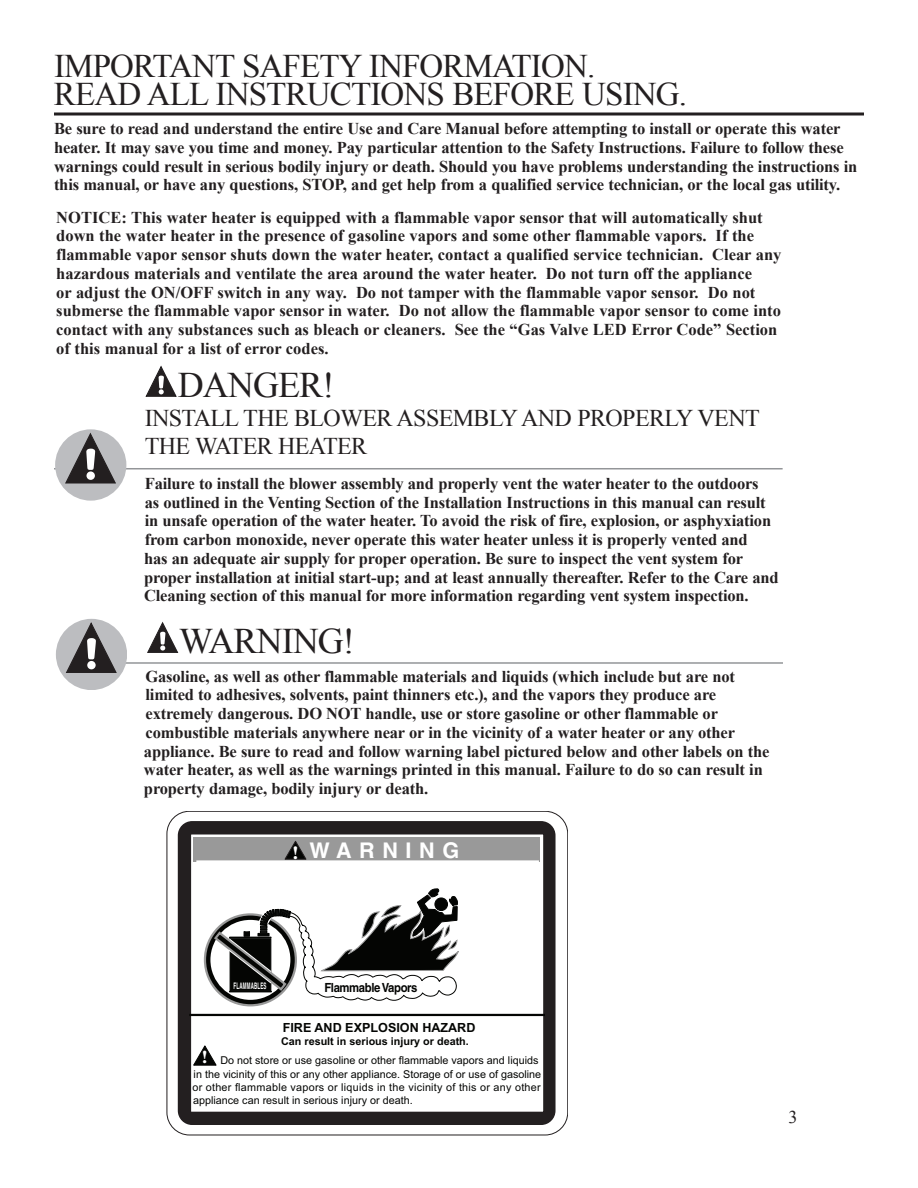
<style>
.page{position:relative;width:918px;height:1188px;background:#fff}
.page>*{position:absolute;margin:0;border:0;box-sizing:border-box;transform-origin:0 0}
.t1{font:36px "Times New Roman";letter-spacing:-.025em;color:#231f20}
.t2{font:33px/28.5px "Times New Roman";letter-spacing:-.025em;color:#231f20}
.t3{font:24px "Times New Roman";color:#231f20}
.t4{font:700 21.6px "Helvetica";letter-spacing:.35em;color:#fff}
.t5{font:18px "Times New Roman";color:#231f20}
.t6{font:700 18px "Georgia";color:#fff}
.t7{font:700 17.55px "Georgia";color:#fff}
.t8{font:700 16.5px/18.8px "Times New Roman";letter-spacing:-.01em;color:#231f20}
.t9{font:700 12.6px "Arial";color:#040503}
.t10{font:700 12.6px "Helvetica";letter-spacing:-.035em;color:#040503;scale:.9 1}
.t11{font:10.8px/14px "Arial";color:#040503}
.t12{font:700 10.8px "Arial";color:#040503}
.t13{font:700 9px "Helvetica";letter-spacing:.04em;color:#fff;scale:.5 1}
</style>
<div class="page">
<svg style="left:54px;top:112px;width:810px;height:4px;background:#595657"></svg>
<svg style="left:146px;top:366px;width:31px;height:31px"></svg>
<hr style="left:54px;top:468px;width:729px;height:1px;background:#939598">
<div style="left:55px;top:429px;width:71px;height:71px;background:#bcbdc0;border-radius:50%"></div>
<svg style="left:65px;top:432px;width:52px;height:52px"></svg>
<svg style="left:147px;top:622px;width:31px;height:31px"></svg>
<hr style="left:65px;top:662px;width:718px;height:2px;background:#939598">
<div style="left:56px;top:619px;width:71px;height:71px;background:#bcbdc0;border-radius:50%"></div>
<svg style="left:65px;top:621px;width:52px;height:52px"></svg>
<svg style="left:177px;top:821px;width:379px;height:304px"></svg>
<svg style="left:192px;top:1044px;width:26px;height:23px"></svg>
<div style="left:194px;top:837px;width:346px;height:24px;background:#999"></div>
<svg style="left:284px;top:840px;width:23px;height:20px"></svg>
<hr style="left:189px;top:1014px;width:356px;height:2px;background:#040503">
<hr style="left:196px;top:860px;width:343px;height:3px;background:#fff">
<svg style="left:205px;top:914px;width:91px;height:91px"></svg>
<svg style="left:212px;top:887px;width:250px;height:114px"></svg>
<div style="left:167px;top:811px;width:401px;height:324px;border:1px solid #231f20;border-radius:23px"></div>
<h2 class="t2" style="left:54px;top:51px;width:630px">IMPORTANT SAFETY INFORMATION.<br>READ ALL INSTRUCTIONS BEFORE USING.</h2>
<p class="t8" style="left:54px;top:119px;width:805px">Be sure to read and understand the entire Use and Care Manual before attempting to install or operate this water heater. It may save you time and money. Pay particular attention to the Safety Instructions. Failure to follow these warnings could result in serious bodily injury or death. Should you have problems understanding the instructions in this manual, or have any questions, STOP, and get help from a qualified service technician, or the local gas utility.</p>
<p class="t8" style="left:56px;top:207px;width:727px">NOTICE: This water heater is equipped with a flammable vapor sensor that will automatically shut down the water heater in the presence of gasoline vapors and some other flammable vapors. If the flammable vapor sensor shuts down the water heater, contact a qualified service technician. Clear any hazardous materials and ventilate the area around the water heater. Do not turn off the appliance<br>or adjust the ON/OFF switch in any way. Do not tamper with the flammable vapor sensor. Do not submerse the flammable vapor sensor in water. Do not allow the flammable vapor sensor to come into contact with any substances such as bleach or cleaners. See the “Gas Valve LED Error Code” Section of this manual for a list of error codes.</p>
<h1 class="t1" style="left:178px;top:361px;width:158px">DANGER!</h1>
<h3 class="t3" style="left:145px;top:401px;width:21px">INSTALLTHE</h3>
<h3 class="t3" style="left:294px;top:401px;width:31px">BLOWERASSEMBLYANDPROPERLYVENT</h3>
<h3 class="t3" style="left:145px;top:430px;width:15px">THEWATERHEATER</h3>
<p class="t8" style="left:144px;top:474px;width:636px">Failure to install the blower assembly and properly vent the water heater to the outdoors<br>as outlined in the Venting Section of the Installation Instructions in this manual can result in unsafe operation of the water heater. To avoid the risk of fire, explosion, or asphyxiation from carbon monoxide, never operate this water heater unless it is properly vented and<br>has an adequate air supply for proper operation. Be sure to inspect the vent system for proper installation at initial start-up; and at least annually thereafter. Refer to the Care and Cleaning section of this manual for more information regarding vent system inspection.</p>
<h1 class="t1" style="left:179px;top:617px;width:177px">WARNING!</h1>
<p class="t8" style="left:144px;top:666px;width:627px">Gasoline, as well as other flammable materials and liquids (which include but are not limited to adhesives, solvents, paint thinners etc.), and the vapors they produce are extremely dangerous. DO NOT handle, use or store gasoline or other flammable or combustible materials anywhere near or in the vicinity of a water heater or any other appliance. Be sure to read and follow warning label pictured below and other labels on the water heater, as well as the warnings printed in this manual. Failure to do so can result in property damage, bodily injury or death.</p>
<p class="t6" style="left:292px;top:842px;width:8px">!</p>
<h3 class="t4" style="left:309px;top:837px;width:151px">WARNING</h3>
<p class="t13" style="left:234px;top:981px;width:68px">FLAMMABLES</p>
<p class="t10" style="left:324px;top:980px;width:105px">Flammable Vapors</p>
<p class="t9" style="left:283px;top:1019px;width:194px">FIRE AND EXPLOSION HAZARD</p>
<p class="t12" style="left:281px;top:1034px;width:189px">Can result in serious injury or death.</p>
<p class="t11" style="left:192px;top:1053px;width:350px;text-indent:28px">Do not store or use gasoline or other flammable vapors and liquids in the vicinity of this or any other appliance. Storage of or use of gasoline or other flammable vapors or liquids in the vicinity of this or any other</p>
<p class="t11" style="left:193px;top:1093px;width:221px">appliance can result in serious injury or death.</p>
<p class="t7" style="left:202px;top:1047px;width:8px">!</p>
<p class="t5" style="left:789px;top:1105px;width:10px">3</p>
</div>
